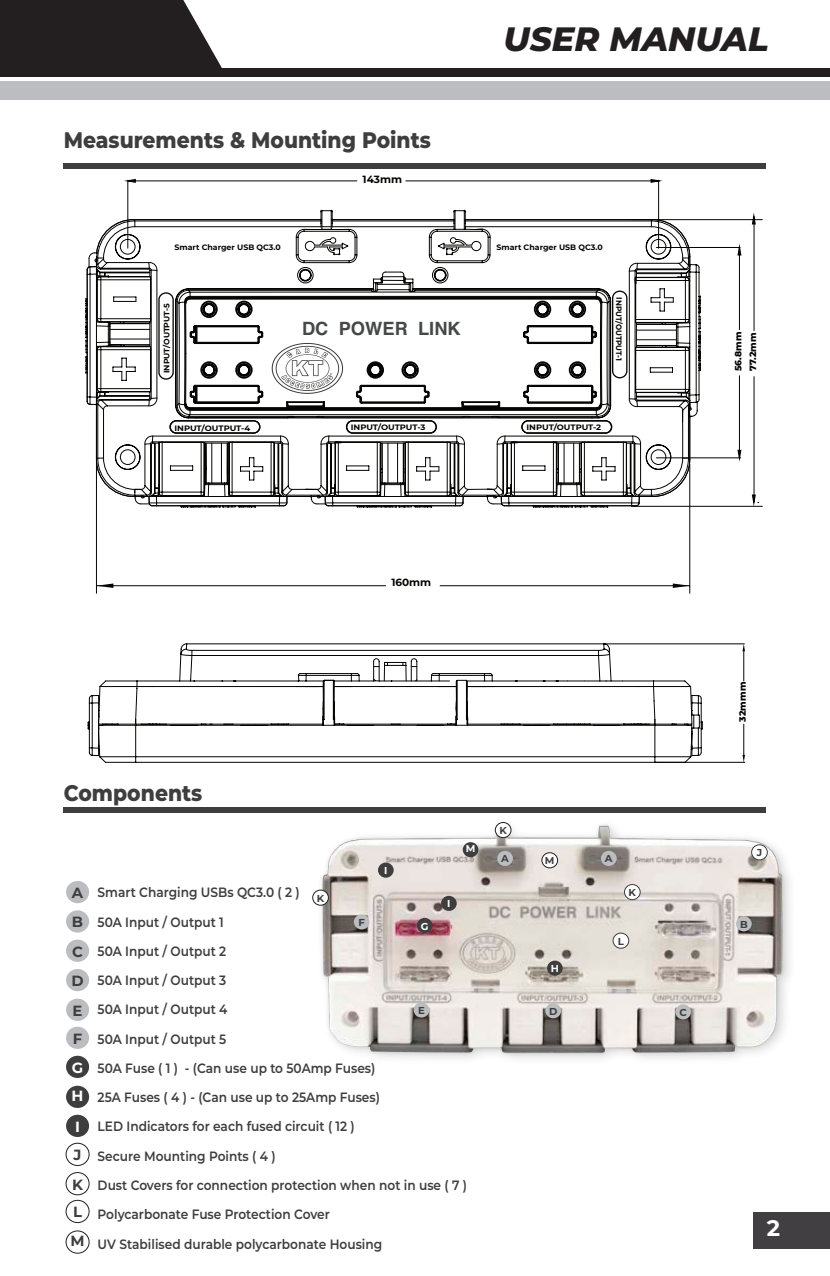
<style>
.page{position:relative;width:830px;height:1276px;background:#fff}
.page>*{position:absolute;margin:0;border:0;box-sizing:border-box;transform-origin:0 0}
.t1{font:italic 800 33.75px "Montserrat";color:#231f20}
.t2{font:800 22.5px "Montserrat";color:#3e3e3f;scale:.9 1}
.t3{font:700 22.5px "Montserrat";color:#fff}
.t4{font:700 18.22px "Helvetica";color:#464747}
.t5{font:700 14.85px "Montserrat";color:#3e3e3f}
.t6{font:700 14.85px "Montserrat";color:#fff}
.t7{font:600 13.5px/29.2px "Montserrat";color:#3e3e3f;scale:.9 1}
.t8{font:700 10.35px "Montserrat";color:#040503}
.t9{font:700 10.12px "Montserrat";color:#3e3e3f}
.t10{font:700 10.12px "Montserrat";color:#fff}
.t11{font:800 9.22px/14.6px "Montserrat";color:#040503}
.t12{font:700 7.88px "Montserrat";color:#040503}
.t13{font:700 7.88px "Montserrat";color:#040503;scale:1.07 1}
.t14{font:700 7.88px "Montserrat";letter-spacing:-.02em;color:#040503;scale:.93 1}
</style>
<div class="page">
<div style="left:753px;top:1212px;width:76px;height:36px;background:#413f41"></div>
<div style="left:0;top:81px;width:829px;height:19px;background:#bcbdc0"></div>
<div style="left:0;top:69px;width:829px;height:8px;background:#231f20"></div>
<svg style="left:0;top:0;width:225px;height:69px;background:#373334"></svg>
<div style="left:64px;top:163px;width:701px;height:6px;background:#3e3e3f"></div>
<svg style="left:690px;top:220px;width:10px;height:203px"></svg>
<svg style="left:96px;top:508px;width:594px;height:86px"></svg>
<svg style="left:672px;top:583px;width:17px;height:5px"></svg>
<svg style="left:96px;top:583px;width:17px;height:5px"></svg>
<svg style="left:85px;top:209px;width:605px;height:299px"></svg>
<svg style="left:99px;top:643px;width:646px;height:120px"></svg>
<hr style="left:743px;top:651px;width:1px;height:30px;background:#040503">
<hr style="left:743px;top:724px;width:1px;height:31px;background:#040503">
<svg style="left:742px;top:644px;width:2px;height:7px"></svg>
<hr style="left:631px;top:506px;width:131px;height:1px;background:#040503">
<hr style="left:753px;top:218px;width:1px;height:113px;background:#040503">
<hr style="left:753px;top:377px;width:1px;height:118px;background:#040503">
<svg style="left:750px;top:212px;width:6px;height:13px"></svg>
<hr style="left:656px;top:247px;width:83px;height:1px;background:#040503">
<hr style="left:656px;top:457px;width:83px;height:1px;background:#040503">
<hr style="left:738px;top:255px;width:1px;height:75px;background:#040503">
<hr style="left:738px;top:376px;width:1px;height:74px;background:#040503">
<svg style="left:737px;top:244px;width:4px;height:12px"></svg>
<hr style="left:127px;top:180px;width:1px;height:68px;background:#040503">
<hr style="left:657px;top:180px;width:1px;height:68px;background:#040503">
<hr style="left:135px;top:180px;width:222px;height:1px;background:#040503">
<hr style="left:405px;top:180px;width:246px;height:1px;background:#040503">
<svg style="left:124px;top:179px;width:13px;height:5px"></svg>
<svg style="left:742px;top:755px;width:2px;height:8px"></svg>
<svg style="left:750px;top:493px;width:8px;height:14px"></svg>
<svg style="left:736px;top:449px;width:5px;height:13px"></svg>
<svg style="left:649px;top:179px;width:14px;height:5px"></svg>
<hr style="left:631px;top:219px;width:131px;height:1px;background:#040503">
<div style="left:64px;top:807px;width:701px;height:6px;background:#3e3e3f"></div>
<img style="left:312px;top:823px;width:478px;height:236px">
<div style="left:66px;top:881px;width:23px;height:22px;background:#bcbdc0;border-radius:50%"></div>
<div style="left:66px;top:910px;width:23px;height:22px;background:#bcbdc0;border-radius:50%"></div>
<div style="left:66px;top:939px;width:23px;height:23px;background:#bcbdc0;border-radius:50%"></div>
<div style="left:66px;top:969px;width:23px;height:22px;background:#bcbdc0;border-radius:50%"></div>
<div style="left:66px;top:998px;width:23px;height:23px;background:#bcbdc0;border-radius:50%"></div>
<div style="left:66px;top:1026px;width:23px;height:23px;background:#bcbdc0;border-radius:50%"></div>
<div style="left:66px;top:1055px;width:23px;height:23px;background:#3e3e3f;border-radius:50%"></div>
<div style="left:66px;top:1085px;width:23px;height:23px;background:#3e3e3f;border-radius:50%"></div>
<div style="left:66px;top:1114px;width:23px;height:23px;background:#3e3e3f;border-radius:50%"></div>
<div style="left:66px;top:1143px;width:23px;height:22px;border:1px solid #231f20;border-radius:50%"></div>
<div style="left:66px;top:1172px;width:23px;height:23px;border:1px solid #231f20;border-radius:50%"></div>
<div style="left:66px;top:1200px;width:23px;height:22px;border:1px solid #231f20;border-radius:50%"></div>
<div style="left:66px;top:1230px;width:23px;height:23px;border:1px solid #231f20;border-radius:50%"></div>
<div style="left:497px;top:851px;width:15px;height:15px;background:#bcbdc0;border-radius:50%"></div>
<div style="left:600px;top:851px;width:16px;height:15px;background:#bcbdc0;border-radius:50%"></div>
<div style="left:675px;top:1004px;width:15px;height:15px;background:#bcbdc0;border-radius:50%"></div>
<div style="left:413px;top:1002px;width:16px;height:15px;background:#bcbdc0;border-radius:50%"></div>
<div style="left:378px;top:862px;width:15px;height:15px;background:#3e3e3f;border-radius:50%"></div>
<div style="left:751px;top:845px;width:16px;height:15px;background:#fff;border-radius:50%"></div>
<div style="left:751px;top:844px;width:16px;height:16px;border:1px solid #3e3e3f;border-radius:50%"></div>
<div style="left:312px;top:890px;width:16px;height:15px;background:#fff;border-radius:50%"></div>
<div style="left:312px;top:890px;width:16px;height:15px;border:1px solid #231f20;border-radius:50%"></div>
<div style="left:624px;top:884px;width:16px;height:15px;background:#fff;border-radius:50%"></div>
<div style="left:624px;top:884px;width:16px;height:16px;border:1px solid #3e3e3f;border-radius:50%"></div>
<div style="left:612px;top:933px;width:16px;height:15px;background:#fff;border-radius:50%"></div>
<div style="left:612px;top:933px;width:16px;height:15px;border:1px solid #3e3e3f;border-radius:50%"></div>
<div style="left:462px;top:842px;width:16px;height:15px;background:#3e3e3f;border-radius:50%"></div>
<div style="left:495px;top:822px;width:15px;height:15px;background:#fff;border-radius:50%"></div>
<div style="left:495px;top:822px;width:16px;height:16px;border:1px solid #231f20;border-radius:50%"></div>
<div style="left:545px;top:1003px;width:15px;height:15px;background:#bcbdc0;border-radius:50%"></div>
<div style="left:353px;top:914px;width:16px;height:15px;background:#bcbdc0;border-radius:50%"></div>
<div style="left:735px;top:916px;width:16px;height:15px;background:#bcbdc0;border-radius:50%"></div>
<div style="left:416px;top:918px;width:16px;height:15px;background:#3e3e3f;border-radius:50%"></div>
<div style="left:546px;top:960px;width:16px;height:15px;background:#3e3e3f;border-radius:50%"></div>
<div style="left:541px;top:852px;width:16px;height:16px;background:#fff;border-radius:50%"></div>
<div style="left:541px;top:852px;width:16px;height:16px;border:1px solid #231f20;border-radius:50%"></div>
<div style="left:441px;top:896px;width:15px;height:15px;background:#3e3e3f;border-radius:50%"></div>
<p class="t2" style="left:64px;top:123px;width:409px">Measurements &amp; Mounting Points</p>
<p class="t8" style="left:362px;top:172px;width:41px">143mm</p>
<p class="t1" style="left:503px;top:15px;width:266px">USER MANUAL</p>
<p class="t12" style="left:174px;top:241px;width:108px">Smart Charger USB QC3.0</p>
<p class="t12" style="left:496px;top:241px;width:108px">Smart Charger USB QC3.0</p>
<p class="t12" style="left:161px;top:373px;width:71px;rotate:-90deg">INPUT/OUTPUT-5</p>
<p class="t4" style="left:302px;top:313px;width:160px">DC POWER LINK</p>
<p class="t14" style="left:624px;top:297px;width:70px;rotate:90deg">INPUT/OUTPUT-1</p>
<p class="t13" style="left:174px;top:422px;width:72px">INPUT/OUTPUT-4</p>
<p class="t13" style="left:350px;top:422px;width:71px">INPUT/OUTPUT-3</p>
<p class="t13" style="left:526px;top:422px;width:71px">INPUT/OUTPUT-2</p>
<p class="t8" style="left:391px;top:574px;width:41px">160mm</p>
<p class="t2" style="left:64px;top:776px;width:155px">Components</p>
<p class="t10" style="left:465px;top:841px;width:11px">M</p>
<p class="t9" style="left:499px;top:823px;width:9px">K</p>
<p class="t10" style="left:384px;top:863px;width:5px">I</p>
<p class="t9" style="left:501px;top:851px;width:9px">A</p>
<p class="t9" style="left:604px;top:851px;width:9px">A</p>
<p class="t9" style="left:544px;top:853px;width:11px">M</p>
<p class="t11" style="left:730px;top:371px;width:41px;rotate:-90deg">56.8mm<br>77.2mm</p>
<p class="t11" style="left:734px;top:721px;width:41px;rotate:-90deg">32mmm</p>
<p class="t9" style="left:756px;top:845px;width:7px">J</p>
<p class="t5" style="left:72px;top:882px;width:13px">A</p>
<p class="t5" style="left:72px;top:911px;width:13px">B</p>
<p class="t5" style="left:72px;top:940px;width:12px">C</p>
<p class="t5" style="left:71px;top:970px;width:14px">D</p>
<p class="t5" style="left:73px;top:999px;width:11px">E</p>
<p class="t5" style="left:73px;top:1027px;width:11px">F</p>
<p class="t6" style="left:72px;top:1057px;width:13px">G</p>
<p class="t6" style="left:72px;top:1084px;width:13px">H</p>
<p class="t6" style="left:75px;top:1115px;width:6px">I</p>
<p class="t5" style="left:74px;top:1144px;width:9px">J</p>
<p class="t5" style="left:72px;top:1173px;width:12px">K</p>
<p class="t5" style="left:73px;top:1201px;width:10px">L</p>
<p class="t5" style="left:70px;top:1229px;width:16px">M</p>
<p class="t7" style="left:98px;top:877px;width:226px">Smart Charging USBs QC3.0 ( 2 )</p>
<p class="t7" style="left:98px;top:906px;width:142px">50A Input / Output 1</p>
<p class="t7" style="left:98px;top:936px;width:144px">50A Input / Output 2</p>
<p class="t7" style="left:98px;top:965px;width:144px">50A Input / Output 3</p>
<p class="t7" style="left:98px;top:994px;width:146px">50A Input / Output 4</p>
<p class="t7" style="left:98px;top:1023px;width:144px">50A Input / Output 5</p>
<p class="t7" style="left:98px;top:1053px;width:315px">50A Fuse ( 1 ) - (Can use up to 50Amp Fuses)<br>25A Fuses ( 4 ) - (Can use up to 25Amp Fuses)<br>LED Indicators for each fused circuit ( 12 )</p>
<p class="t7" style="left:98px;top:1140px;width:199px">Secure Mounting Points ( 4 )</p>
<p class="t7" style="left:98px;top:1170px;width:412px">Dust Covers for connection protection when not in use ( 7 )<br>Polycarbonate Fuse Protection Cover</p>
<p class="t7" style="left:98px;top:1228px;width:317px">UV Stabilised durable polycarbonate Housing</p>
<p class="t9" style="left:628px;top:885px;width:9px">K</p>
<p class="t9" style="left:317px;top:891px;width:9px">K</p>
<p class="t10" style="left:447px;top:896px;width:5px">I</p>
<p class="t9" style="left:358px;top:915px;width:8px">F</p>
<p class="t10" style="left:420px;top:918px;width:9px">G</p>
<p class="t9" style="left:739px;top:917px;width:9px">B</p>
<p class="t10" style="left:550px;top:961px;width:10px">H</p>
<p class="t9" style="left:617px;top:934px;width:8px">L</p>
<p class="t9" style="left:418px;top:1003px;width:8px">E</p>
<p class="t9" style="left:679px;top:1005px;width:9px">C</p>
<p class="t9" style="left:549px;top:1004px;width:10px">D</p>
<p class="t3" style="left:766px;top:1212px;width:15px">2</p>
</div>
